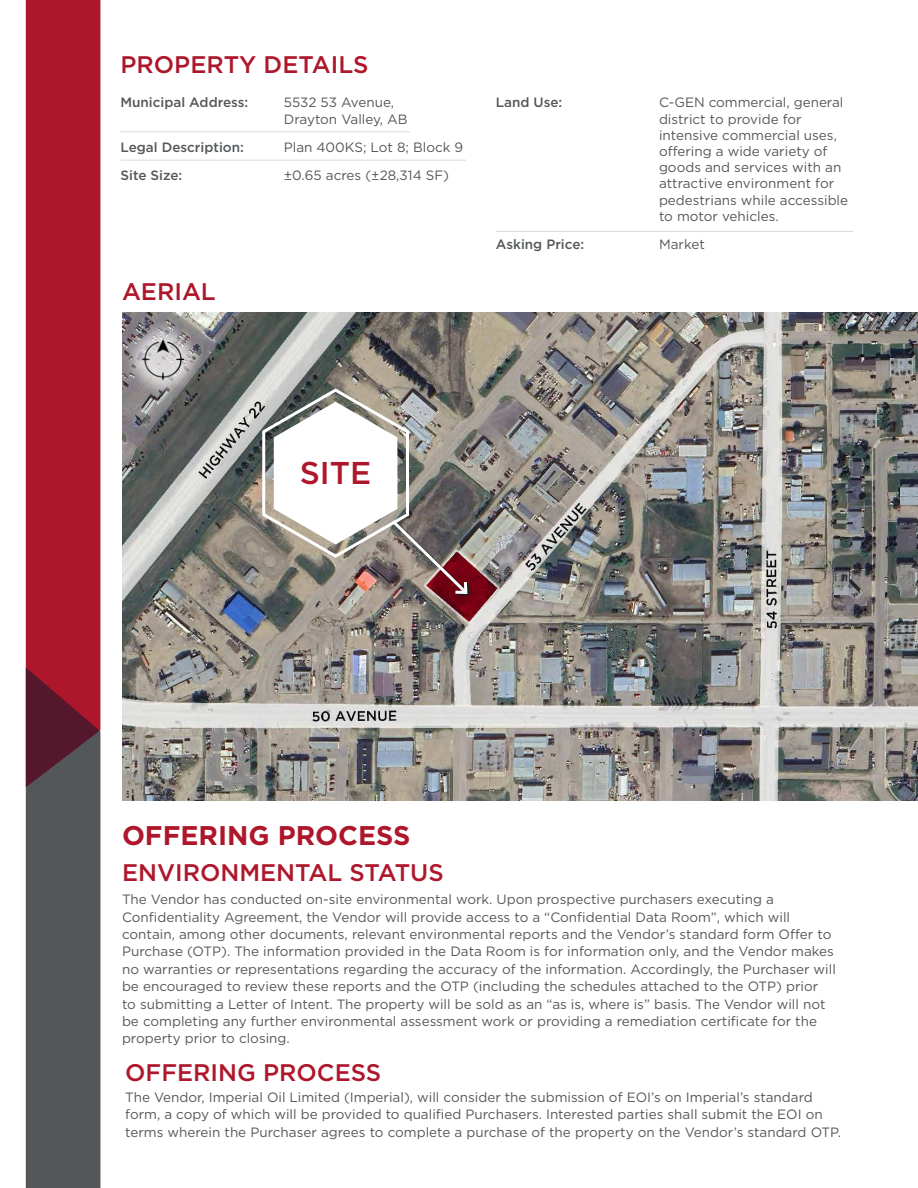
<style>
.page{position:relative;width:918px;height:1188px;background:#fff}
.page>*{position:absolute;margin:0;border:0;box-sizing:border-box;transform-origin:0 0}
.t1{font:500 31.5px "Gotham";color:#ae172b}
.t2{font:700 27px "Gotham";color:#ae172b}
.t3{font:500 24px "Gotham";color:#ae172b}
.t4{font:13.5px/16.2px "Gotham";color:#54575a}
.Body_Text{font:500 13.5px "Gotham";color:#54575a}
</style>
<div class="page">
<div style="left:26px;top:0;width:74px;height:667px;background:#ae172b"></div>
<svg style="left:26px;top:667px;width:74px;height:521px;background:#594b51"></svg>
<img style="left:122px;top:312px;width:796px;height:488px">
<svg style="left:122px;top:317px;width:85px;height:86px;background:#828081"></svg>
<img style="left:139px;top:332px;width:52px;height:57px">
<img style="left:261px;top:387px;width:209px;height:210px">
<hr style="left:121px;top:131px;width:289px;height:1px;background:#dcdbdc">
<hr style="left:121px;top:160px;width:345px;height:1px;background:#dcdbdc">
<hr style="left:496px;top:231px;width:357px;height:1px;background:#dcdbdc">
<p class="t3" style="left:121px;top:49px;width:250px">PROPERTY DETAILS</p>
<p class="Body_Text" style="left:121px;top:94px;width:129px">Municipal Address:</p>
<p class="t4" style="left:284px;top:94px;width:125px">5532 53 Avenue,<br>Drayton Valley, AB</p>
<p class="Body_Text" style="left:121px;top:138px;width:125px">Legal Description:</p>
<p class="t4" style="left:284px;top:138px;width:181px">Plan 400KS; Lot 8; Block 9</p>
<p class="Body_Text" style="left:121px;top:166px;width:63px">Site Size:</p>
<p class="t4" style="left:284px;top:167px;width:167px">±0.65 acres (±28,314 SF)</p>
<p class="t3" style="left:122px;top:276px;width:95px">AERIAL</p>
<p class="Body_Text" style="left:496px;top:94px;width:68px">Land Use:</p>
<p class="t4" style="left:659px;top:94px;width:186px">C-GEN commercial, general</p>
<p class="t4" style="left:659px;top:110px;width:191px">district to provide for intensive commercial uses, offering a wide variety of goods and services with an attractive environment for pedestrians while accessible to motor vehicles.</p>
<p class="Body_Text" style="left:496px;top:235px;width:90px">Asking Price:</p>
<p class="t4" style="left:659px;top:236px;width:47px">Market</p>
<p class="t1" style="left:300px;top:453px;width:73px">SITE</p>
<p class="t2" style="left:122px;top:817px;width:290px">OFFERING PROCESS</p>
<p class="t3" style="left:122px;top:856px;width:323px">ENVIRONMENTAL STATUS</p>
<p class="t4" style="left:122px;top:891px;width:653px">The Vendor has conducted on-site environmental work. Upon prospective purchasers executing a</p>
<p class="t4" style="left:122px;top:908px;width:670px">Confidentiality Agreement, the Vendor will provide access to a “Confidential Data Room”, which will</p>
<p class="t4" style="left:122px;top:926px;width:711px">contain, among other documents, relevant environmental reports and the Vendor’s standard form Offer to</p>
<p class="t4" style="left:122px;top:943px;width:713px">Purchase (OTP). The information provided in the Data Room is for information only, and the Vendor makes</p>
<p class="t4" style="left:122px;top:961px;width:715px">no warranties or representations regarding the accuracy of the information. Accordingly, the Purchaser will</p>
<p class="t4" style="left:122px;top:978px;width:698px">be encouraged to review these reports and the OTP (including the schedules attached to the OTP) prior</p>
<p class="t4" style="left:122px;top:995px;width:705px">to submitting a Letter of Intent. The property will be sold as an “as is, where is” basis. The Vendor will not</p>
<p class="t4" style="left:122px;top:1013px;width:697px">be completing any further environmental assessment work or providing a remediation certificate for the</p>
<p class="t4" style="left:122px;top:1030px;width:169px">property prior to closing.</p>
<p class="t3" style="left:125px;top:1057px;width:257px">OFFERING PROCESS</p>
<p class="t4" style="left:125px;top:1089px;width:689px">The Vendor, Imperial Oil Limited (Imperial), will consider the submission of EOI’s on Imperial’s standard</p>
<p class="t4" style="left:125px;top:1106px;width:699px">form, a copy of which will be provided to qualified Purchasers. Interested parties shall submit the EOI on</p>
<p class="t4" style="left:125px;top:1124px;width:717px">terms wherein the Purchaser agrees to complete a purchase of the property on the Vendor’s standard OTP.</p>
</div>
